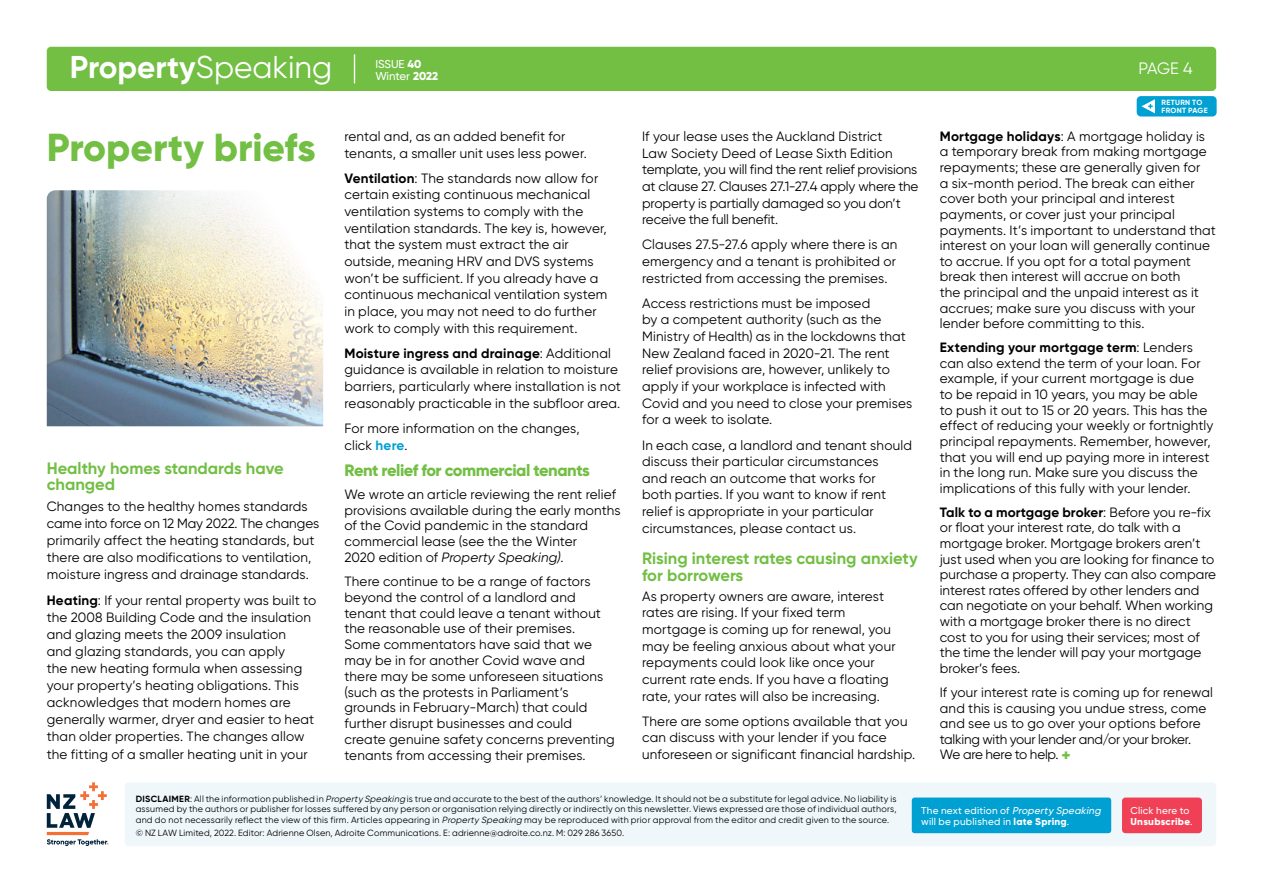
<style>
.page{position:relative;width:1263px;height:893px;background:#fff}
.page>*{position:absolute;margin:0;border:0;box-sizing:border-box;transform-origin:0 0}
.t1{font:800 39px "Gilroy";color:#72bf44}
.t2{font:700 31.5px "Gilroy";color:#fff}
.t3{font:700 16.5px/16.5px "Gilroy";color:#72bf44}
.t4{font:800 16.5px "Gilroy";letter-spacing:-.03em;color:#72bf44}
.t5{font:16.5px "Gilroy";color:#fff}
.t6{font:13.5px/16.6px "Gilroy";letter-spacing:.01em;color:#000}
.t7{font:500 11.4px/12.5px "Gilroy";color:#fff}
.t8{font:500 10.05px/10.9px "Gilroy";letter-spacing:.025em;color:#fff}
.t9{font:9px/10.5px "Gilroy";letter-spacing:.015em;color:#000;text-align:justify}
.t10{font:700 7.5px/7.5px "Gilroy";letter-spacing:.035em;color:#fff}
.s1{font-weight:400}
.s2{font-weight:800}
.s3{font-weight:700}
.s4{font-weight:700;color:#00a0d2}
.s5{font-style:italic}
.s6{font-weight:800;font-size:16.5px;color:#72bf44}
</style>
<div class="page">
<div style="left:47px;top:47px;width:1169px;height:44px;background:#72bf44;border-radius:4px"></div>
<svg style="left:354px;top:55px;width:1px;height:28px"></svg>
<div style="left:1137px;top:96px;width:79px;height:21px;background:#00a0d2;border-radius:4px"></div>
<svg style="left:1141px;top:99px;width:14px;height:14px"></svg>
<div style="left:125px;top:782px;width:1091px;height:64px;background:#eff7fb;border-radius:4px"></div>
<div style="left:912px;top:797px;width:199px;height:36px;background:#00a0d2;border-radius:3px"></div>
<div style="left:1122px;top:797px;width:80px;height:36px;background:#ef4056;border-radius:3px"></div>
<svg style="left:47px;top:782px;width:61px;height:64px"></svg>
<img style="left:47px;top:190px;width:276px;height:236px">
<h2 class="t2" style="left:70px;top:48px;width:264px">Property<span class="s1">Speaking</span></h2>
<p class="t5" style="left:1138px;top:58px;width:56px">PAGE 4</p>
<p class="t7" style="left:375px;top:57px;width:64px">ISSUE <span class="s2">40<br></span>Winter <span class="s2">2022</span></p>
<h1 class="t1" style="left:47px;top:123px;width:270px">Property briefs</h1>
<p class="t3" style="left:47px;top:460px;width:239px">Healthy homes standards have changed</p>
<p class="t6" style="left:47px;top:497px;width:274px;line-height:17.1px">Changes to the healthy homes standards came into force on 12 May 2022. The changes primarily affect the heating standards, but there are also modifications to ventilation, moisture ingress and drainage standards.</p>
<p class="t6" style="left:47px;top:591px;width:271px;line-height:17.1px"><span class="s3">Heating</span>: If your rental property was built to the 2008 Building Code and the insulation and glazing meets the 2009 insulation<br>and glazing standards, you can apply<br>the new heating formula when assessing your property’s heating obligations. This acknowledges that modern homes are generally warmer, dryer and easier to heat than older properties. The changes allow the fitting of a smaller heating unit in your</p>
<p class="t6" style="left:344px;top:128px;width:244px">rental and, as an added benefit for tenants, a smaller unit uses less power.</p>
<p class="t6" style="left:344px;top:170px;width:264px"><span class="s3">Ventilation</span>: The standards now allow for certain existing continuous mechanical ventilation systems to comply with the ventilation standards. The key is, however, that the system must extract the air outside, meaning HRV and DVS systems won’t be sufficient. If you already have a continuous mechanical ventilation system in place, you may not need to do further work to comply with this requirement.</p>
<p class="t6" style="left:344px;top:345px;width:278px"><span class="s3">Moisture ingress and drainage</span>: Additional guidance is available in relation to moisture barriers, particularly where installation is not reasonably practicable in the subfloor area.</p>
<p class="t6" style="left:344px;top:420px;width:237px">For more information on the changes, click <span class="s4">here</span>.</p>
<p class="t4" style="left:344px;top:460px;width:247px">Rent relief for commercial tenants</p>
<p class="t6" style="left:344px;top:486px;width:278px;line-height:15.8px">We wrote an article reviewing the rent relief provisions available during the early months of the Covid pandemic in the standard commercial lease (see the the Winter<br>2020 edition of <span class="s5">Property Speaking)</span>.</p>
<p class="t6" style="left:344px;top:573px;width:272px;line-height:15.8px">There continue to be a range of factors beyond the control of a landlord and tenant that could leave a tenant without the reasonable use of their premises.<br>Some commentators have said that we may be in for another Covid wave and there may be some unforeseen situations (such as the protests in Parliament’s grounds in February-March) that could further disrupt businesses and could create genuine safety concerns preventing tenants from accessing their premises.</p>
<p class="t6" style="left:642px;top:128px;width:278px">If your lease uses the Auckland District<br>Law Society Deed of Lease Sixth Edition template, you will find the rent relief provisions at clause 27. Clauses 27.1-27.4 apply where the property is partially damaged so you don’t receive the full benefit.</p>
<p class="t6" style="left:642px;top:236px;width:257px;text-align:justify">Clauses 27.5-27.6 apply where there is an emergency and a tenant is prohibited or restricted from accessing the premises.</p>
<p class="t6" style="left:642px;top:295px;width:271px">Access restrictions must be imposed<br>by a competent authority (such as the Ministry of Health) as in the lockdowns that New Zealand faced in 2020-21. The rent relief provisions are, however, unlikely to apply if your workplace is infected with Covid and you need to close your premises for a week to isolate.</p>
<p class="t6" style="left:642px;top:436px;width:271px">In each case, a landlord and tenant should discuss their particular circumstances<br>and reach an outcome that works for<br>both parties. If you want to know if rent relief is appropriate in your particular circumstances, please contact us.</p>
<p class="t3" style="left:642px;top:550px;width:277px">Rising interest rates causing anxiety for borrowers</p>
<p class="t6" style="left:642px;top:588px;width:255px">As property owners are aware, interest rates are rising. If your fixed term mortgage is coming up for renewal, you may be feeling anxious about what your repayments could look like once your current rate ends. If you have a floating rate, your rates will also be increasing.</p>
<p class="t6" style="left:642px;top:713px;width:275px">There are some options available that you can discuss with your lender if you face unforeseen or significant financial hardship.</p>
<p class="t10" style="left:1161px;top:99px;width:48px">RETURN TO<br>FRONT PAGE</p>
<p class="t6" style="left:940px;top:128px;width:278px;line-height:15.6px"><span class="s3">Mortgage holidays</span>: A mortgage holiday is a temporary break from making mortgage repayments; these are generally given for<br>a six-month period. The break can either cover both your principal and interest payments, or cover just your principal payments. It’s important to understand that interest on your loan will generally continue to accrue. If you opt for a total payment break then interest will accrue on both<br>the principal and the unpaid interest as it accrues; make sure you discuss with your lender before committing to this.</p>
<p class="t6" style="left:940px;top:340px;width:275px;line-height:15.6px"><span class="s3">Extending your mortgage term</span>: Lenders can also extend the term of your loan. For example, if your current mortgage is due<br>to be repaid in 10 years, you may be able to push it out to 15 or 20 years. This has the effect of reducing your weekly or fortnightly principal repayments. Remember, however, that you will end up paying more in interest in the long run. Make sure you discuss the implications of this fully with your lender.</p>
<p class="t6" style="left:940px;top:504px;width:278px;line-height:15.6px"><span class="s3">Talk to a mortgage broker</span>: Before you re-fix or float your interest rate, do talk with a mortgage broker. Mortgage brokers aren’t just used when you are looking for finance to purchase a property. They can also compare interest rates offered by other lenders and can negotiate on your behalf. When working with a mortgage broker there is no direct cost to you for using their services; most of the time the lender will pay your mortgage broker’s fees.</p>
<p class="t6" style="left:940px;top:684px;width:275px;line-height:15.6px">If your interest rate is coming up for renewal and this is causing you undue stress, come and see us to go over your options before talking with your lender and/or your broker.<br>We are here to help. <span class="s6">+</span></p>
<p class="t9" style="left:136px;top:793px;width:762px"><span class="s3">DISCLAIMER</span>: All the information published in <span class="s5">Property Speaking</span> is true and accurate to the best of the authors’ knowledge. It should not be a substitute for legal advice. No liability is assumed by the authors or publisher for losses suffered by any person or organisation relying directly or indirectly on this newsletter. Views expressed are those of individual authors, and do not necessarily reflect the view of this firm. Articles appearing in <span class="s5">Property Speaking</span> may be reproduced with prior approval from the editor and credit given to the source.</p>
<p class="t9" style="left:136px;top:828px;width:490px">© NZ LAW Limited, 2022. Editor: Adrienne Olsen, Adroite Communications. E: adrienne@adroite.co.nz. M: 029 286 3650.</p>
<p class="t8" style="left:921px;top:804px;width:183px">T h e n ex t e d i t i o n o f <span class="s5">Property Speaking </span>will be published in <span class="s2">late Spring</span>.</p>
<p class="t8" style="left:1130px;top:804px;width:64px">Click here to<br><span class="s2">Unsubscribe</span>.</p>
</div>
